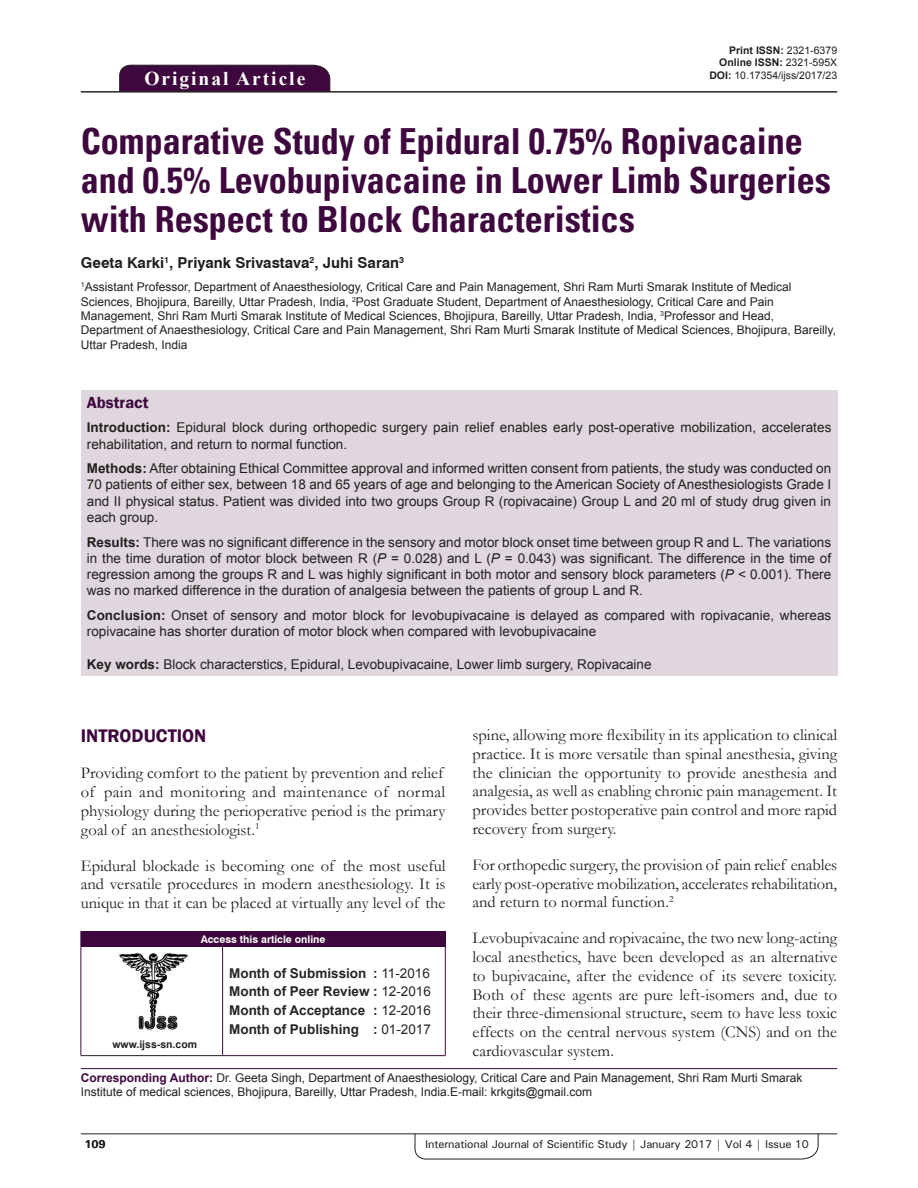
<style>
.page{position:relative;width:918px;height:1188px;background:#fff}
.page>*{position:absolute;margin:0;border:0;box-sizing:border-box;transform-origin:0 0}
.AT{font:700 condensed 36px/39px "Univers";color:#3e083e}
.AH{font:700 19.5px "Times New Roman";letter-spacing:.1em;color:#fff}
.t1{font:600 18.75px "Franklin Gothic";color:#3e083e}
.TX{font:16.5px/18.8px "Garamond";color:#231f20;text-align:justify}
.ABSH{font:600 16.5px "Franklin Gothic";color:#3e083e}
.AU{font:700 15px "Swiss 721 BT";color:#231f20}
.ABS{font:13.5px/16.2px "Arial";color:#231f20}
.HIS{font:700 13.5px/18.8px "Arial";color:#282526;text-align:justify}
.KWD{font:13.5px "Arial";color:#231f20}
.AFF{font:12px/14.4px "Arial";color:#231f20}
.ADD{font:12px/14.4px "Arial";color:#231f20}
.RF{font:500 11.25px "Univers";letter-spacing:-.01em;color:#231f20}
.t2{font:700 11.25px "Univers";color:#231f20}
.DOI{font:700 10.5px "Arial";color:#231f20}
.DOI-2{font:10.5px "Arial";color:#231f20}
.AAO{font:700 10.5px "Swiss 721 BT";color:#fff}
.Web{font:700 10.5px "Arial";color:#231f20}
.s1{font-weight:400}
.s2{font-weight:700}
.s3{font-style:italic}
.s4{font-weight:700;color:#3e083e}
</style>
<div class="page">
<svg style="left:415px;top:1133px;width:404px;height:26px"></svg>
<hr style="left:81px;top:1134px;width:756px;height:1px;background:#231f20">
<div style="left:119px;top:65px;width:211px;height:26px;background:#3e083e"></div>
<hr style="left:81px;top:91px;width:756px;height:1px;background:#231f20">
<div style="left:81px;top:390px;width:756px;height:285px;background:#e0d7de"></div>
<img style="left:119px;top:953px;width:69px;height:76px">
<div style="left:81px;top:931px;width:364px;height:15px;background:#3e083e"></div>
<svg style="left:445px;top:931px;width:1px;height:15px"></svg>
<hr style="left:81px;top:946px;width:142px;height:1px;background:#3e083e">
<hr style="left:81px;top:947px;width:1px;height:108px;background:#3e083e">
<hr style="left:81px;top:1055px;width:142px;height:1px;background:#231f20">
<hr style="left:223px;top:946px;width:223px;height:1px;background:#3e083e">
<hr style="left:222px;top:947px;width:1px;height:108px;background:#3e083e">
<hr style="left:445px;top:947px;width:1px;height:108px;background:#3e083e">
<hr style="left:223px;top:1055px;width:223px;height:1px;background:#3e083e">
<hr style="left:81px;top:1068px;width:756px;height:1px;background:#3e083e">
<p class="AH" style="left:144px;top:64px;width:162px">Original Article</p>
<p class="DOI" style="left:729px;top:42px;width:109px">Print ISSN: <span class="s1">2321-6379</span></p>
<p class="DOI" style="left:719px;top:55px;width:119px">Online ISSN: <span class="s1">2321-595X</span></p>
<p class="DOI-2" style="left:709px;top:68px;width:129px"><span class="s2">DOI:</span> 10.17354/ijss/2017/23</p>
<p class="AT" style="left:81px;top:122px;width:751px">Comparative Study of Epidural 0.75% Ropivacaine and 0.5% Levobupivacaine in Lower Limb Surgeries with Respect to Block Characteristics</p>
<p class="AU" style="left:81px;top:254px;width:325px">Geeta Karki<sup>1</sup>, Priyank Srivastava<sup>2</sup>, Juhi Saran<sup>3</sup></p>
<p class="AFF" style="left:81px;top:280px;width:757px"><sup>1</sup>Assistant Professor, Department of Anaesthesiology, Critical Care and Pain Management, Shri Ram Murti Smarak Institute of Medical Sciences, Bhojipura, Bareilly, Uttar Pradesh, India, <sup>2</sup>Post Graduate Student, Department of Anaesthesiology, Critical Care and Pain Management, Shri Ram Murti Smarak Institute of Medical Sciences, Bhojipura, Bareilly, Uttar Pradesh, India, <sup>3</sup>Professor and Head, Department of Anaesthesiology, Critical Care and Pain Management, Shri Ram Murti Smarak Institute of Medical Sciences, Bhojipura, Bareilly, Uttar Pradesh, India</p>
<p class="ABSH" style="left:87px;top:392px;width:63px">Abstract</p>
<p class="ABS" style="left:87px;top:419px;width:746px"><span class="s2">Introduction:</span> Epidural block during orthopedic surgery pain relief enables early post-operative mobilization, accelerates rehabilitation, and return to normal function.</p>
<p class="ABS" style="left:87px;top:460px;width:746px;text-align:justify"><span class="s2">Methods:</span> After obtaining Ethical Committee approval and informed written consent from patients, the study was conducted on 70 patients of either sex, between 18 and 65 years of age and belonging to the American Society of Anesthesiologists Grade I and II physical status. Patient was divided into two groups Group R (ropivacaine) Group L and 20 ml of study drug given in each group.</p>
<p class="ABS" style="left:87px;top:534px;width:746px;text-align:justify"><span class="s2">Results:</span> There was no significant difference in the sensory and motor block onset time between group R and L. The variations in the time duration of motor block between R (<span class="s3">P</span> = 0.028) and L (<span class="s3">P</span> = 0.043) was significant. The difference in the time of regression among the groups R and L was highly significant in both motor and sensory block parameters (<span class="s3">P</span> &lt; 0.001). There was no marked difference in the duration of analgesia between the patients of group L and R.</p>
<p class="ABS" style="left:87px;top:607px;width:746px"><span class="s2">Conclusion:</span> Onset of sensory and motor block for levobupivacaine is delayed as compared with ropivacanie, whereas ropivacaine has shorter duration of motor block when compared with levobupivacaine</p>
<p class="KWD" style="left:87px;top:655px;width:566px"><span class="s2">Key words:</span> Block characterstics, Epidural, Levobupivacaine, Lower limb surgery, Ropivacaine</p>
<p class="TX" style="left:472px;top:725px;width:366px">spine, allowing more flexibility in its application to clinical practice. It is more versatile than spinal anesthesia, giving the clinician the opportunity to provide anesthesia and analgesia, as well as enabling chronic pain management. It provides better postoperative pain control and more rapid recovery from surgery.</p>
<p class="TX" style="left:472px;top:855px;width:366px">For orthopedic surgery, the provision of pain relief enables early post-operative mobilization, accelerates rehabilitation, and return to normal function.<sup>2</sup></p>
<p class="TX" style="left:472px;top:928px;width:366px">Levobupivacaine and ropivacaine, the two new long-acting local anesthetics, have been developed as an alternative to bupivacaine, after the evidence of its severe toxicity.<br>Both of these agents are pure left-isomers and, due to their three-dimensional structure, seem to have less toxic effects on the central nervous system (CNS) and on the cardiovascular system.</p>
<h1 class="t1" style="left:81px;top:725px;width:127px">INTRODUCTION</h1>
<p class="TX" style="left:81px;top:763px;width:366px;text-align:left">Providing comfort to the patient by prevention and relief of pain and monitoring and maintenance of normal physiology during the perioperative period is the primary goal of an anesthesiologist.<sup>1</sup></p>
<p class="TX" style="left:81px;top:856px;width:366px">Epidural blockade is becoming one of the most useful and versatile procedures in modern anesthesiology. It is unique in that it can be placed at virtually any level of the</p>
<p class="AAO" style="left:201px;top:933px;width:126px">Access this article online</p>
<p class="HIS" style="left:229px;top:964px;width:203px">Month of Submission : <span class="s1">11-2016<br></span>Month of Peer Review : <span class="s1">12-2016<br></span>Month of Acceptance : <span class="s1">12-2016<br></span>Month of Publishing : <span class="s1">01-2017</span></p>
<p class="ADD" style="left:81px;top:1070px;width:723px"><span class="s4">Corresponding Author:</span> Dr. Geeta Singh, Department of Anaesthesiology, Critical Care and Pain Management, Shri Ram Murti Smarak<br>Institute of medical sciences, Bhojipura, Bareilly, Uttar Pradesh, India.E-mail: krkgits@gmail.com</p>
<p class="Web" style="left:112px;top:1037px;width:86px">www.ijss-sn.com</p>
<p class="t2" style="left:84px;top:1137px;width:23px">109</p>
<p class="RF" style="left:425px;top:1137px;width:385px">International Journal of Scientific Study | January 2017 | Vol 4 | Issue 10</p>
</div>
